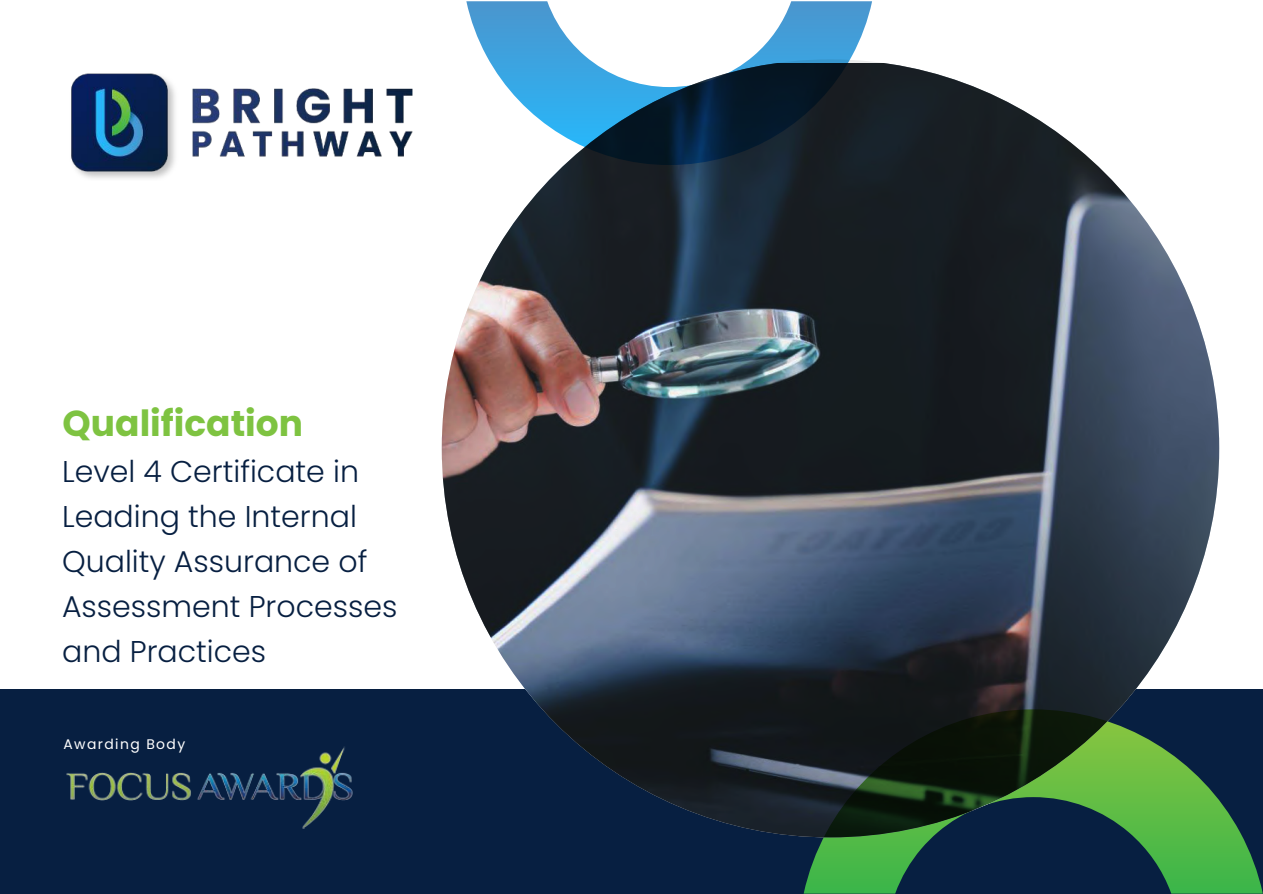
<style>
.page{position:relative;width:1263px;height:894px;background:#fff}
.page>*{position:absolute;margin:0;border:0;box-sizing:border-box;transform-origin:0 0}
.t1{font:700 36px "Poppins";color:#7ec341}
.t2{font:300 30px/45px "Poppins";color:#071f41}
.t3{font:13.95px "Poppins";letter-spacing:.1em;color:#fff}
</style>
<div class="page">
<div style="left:0;top:689px;width:1263px;height:204px;background:#071f41"></div>
<svg style="left:804px;top:800px;width:459px;height:93px"></svg>
<img style="left:442px;top:64px;width:777px;height:773px">
<svg style="left:804px;top:709px;width:415px;height:128px"></svg>
<img style="left:71px;top:73px;width:342px;height:106px">
<svg style="left:466px;top:1px;width:406px;height:164px"></svg>
<img style="left:66px;top:746px;width:287px;height:83px">
<p class="t1" style="left:63px;top:398px;width:242px">Qualification</p>
<p class="t2" style="left:62px;top:449px;width:337px">Level 4 Certificate in<br>Leading the Internal<br>Quality Assurance of<br>Assessment Processes and Practices</p>
<p class="t3" style="left:64px;top:734px;width:123px">Awarding Body</p>
</div>
